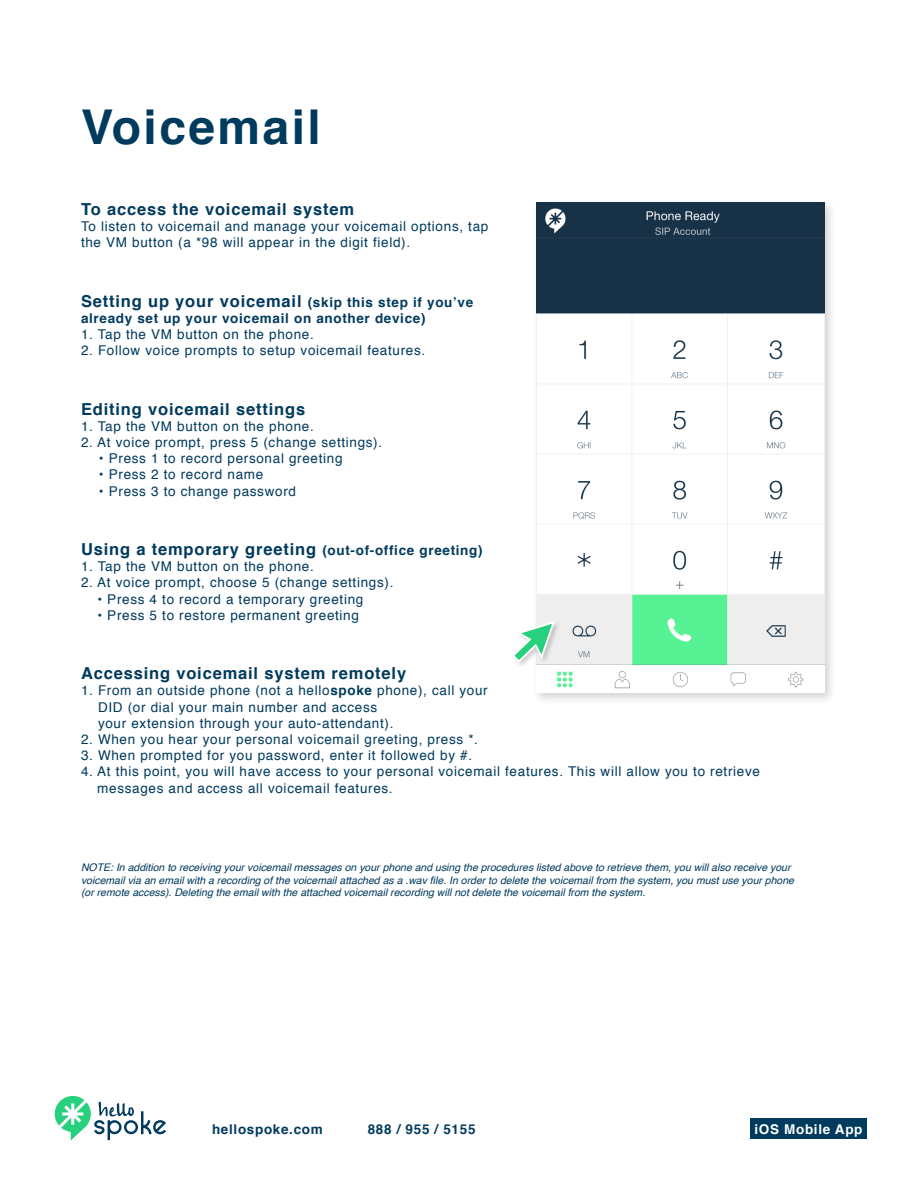
<style>
.page{position:relative;width:918px;height:1188px;background:#fff}
.page>*{position:absolute;margin:0;border:0;box-sizing:border-box;transform-origin:0 0}
.t1{font:700 48px "Helvetica";letter-spacing:.05em;color:#003a5d}
.t2{font:700 16.5px "Helvetica";letter-spacing:.05em;color:#003a5d}
.t3{font:13.5px/16.2px "Helvetica";letter-spacing:.05em;color:#003a5d}
.t4{font:700 13.5px "Helvetica";letter-spacing:.05em;color:#003a5d}
.t5{font:700 13.5px "Helvetica";letter-spacing:.05em;color:#fff}
.t6{font:italic 10.5px/12.6px "Helvetica";color:#003a5d}
.s1{font-size:13.5px}
.s2{font-weight:700}
</style>
<div class="page">
<div style="left:750px;top:1119px;width:116px;height:20px;background:#003a5d"></div>
<svg style="left:54px;top:1096px;width:112px;height:44px"></svg>
<div style="left:532px;top:198px;width:305px;height:507px;background:#231f20;opacity:.2"></div>
<img style="left:536px;top:202px;width:289px;height:491px">
<div style="left:511px;top:620px;width:51px;height:49px;background:#231f20;opacity:.2"></div>
<svg style="left:511px;top:620px;width:45px;height:44px"></svg>
<p class="t1" style="left:81px;top:88px;width:241px">Voicemail</p>
<p class="t2" style="left:81px;top:196px;width:275px">To access the voicemail system</p>
<p class="t3" style="left:81px;top:219px;width:409px">To listen to voicemail and manage your voicemail options, tap the VM button (a *98 will appear in the digit field).</p>
<p class="t2" style="left:81px;top:288px;width:394px">Setting up your voicemail <span class="s1">(skip this step if you’ve</span></p>
<p class="t4" style="left:81px;top:307px;width:346px">already set up your voicemail on another device)</p>
<p class="t3" style="left:81px;top:327px;width:234px">1. Tap the VM button on the phone.</p>
<p class="t3" style="left:81px;top:343px;width:346px">2. Follow voice prompts to setup voicemail features.</p>
<p class="t2" style="left:81px;top:396px;width:226px">Editing voicemail settings</p>
<p class="t3" style="left:81px;top:418px;width:234px">1. Tap the VM button on the phone.</p>
<p class="t3" style="left:81px;top:435px;width:303px">2. At voice prompt, press 5 (change settings).</p>
<p class="t3" style="left:99px;top:451px;width:245px">• Press 1 to record personal greeting</p>
<p class="t3" style="left:99px;top:467px;width:166px">• Press 2 to record name</p>
<p class="t3" style="left:99px;top:483px;width:199px">• Press 3 to change password</p>
<p class="t2" style="left:81px;top:536px;width:403px">Using a temporary greeting <span class="s1">(out-of-office greeting)</span></p>
<p class="t3" style="left:81px;top:559px;width:234px">1. Tap the VM button on the phone.</p>
<p class="t3" style="left:81px;top:575px;width:314px">2. At voice prompt, choose 5 (change settings).</p>
<p class="t3" style="left:97px;top:591px;width:267px">• Press 4 to record a temporary greeting</p>
<p class="t3" style="left:97px;top:607px;width:263px">• Press 5 to restore permanent greeting</p>
<p class="t2" style="left:81px;top:660px;width:327px">Accessing voicemail system remotely</p>
<p class="t3" style="left:98px;top:683px;width:391px;text-indent:-17px">1. From an outside phone (not a hello<span class="s2">spoke</span> phone), call your<br>DID (or dial your main number and access<br>your extension through your auto-attendant).</p>
<p class="t3" style="left:81px;top:732px;width:399px">2. When you hear your personal voicemail greeting, press *.</p>
<p class="t3" style="left:81px;top:748px;width:393px">3. When prompted for you password, enter it followed by #.</p>
<p class="t3" style="left:97px;top:764px;width:664px;text-indent:-16px">4. At this point, you will have access to your personal voicemail features. This will allow you to retrieve messages and access all voicemail features.</p>
<p class="t6" style="left:81px;top:861px;width:715px">NOTE: In addition to receiving your voicemail messages on your phone and using the procedures listed above to retrieve them, you will also receive your voicemail via an email with a recording of the voicemail attached as a .wav file. In order to delete the voicemail from the system, you must use your phone (or remote access). Deleting the email with the attached voicemail recording will not delete the voicemail from the system.</p>
<p class="t4" style="left:212px;top:1118px;width:112px">hellospoke.com</p>
<p class="t4" style="left:368px;top:1118px;width:109px">888 / 955 / 5155</p>
<p class="t5" style="left:754px;top:1118px;width:110px">iOS Mobile App</p>
</div>
